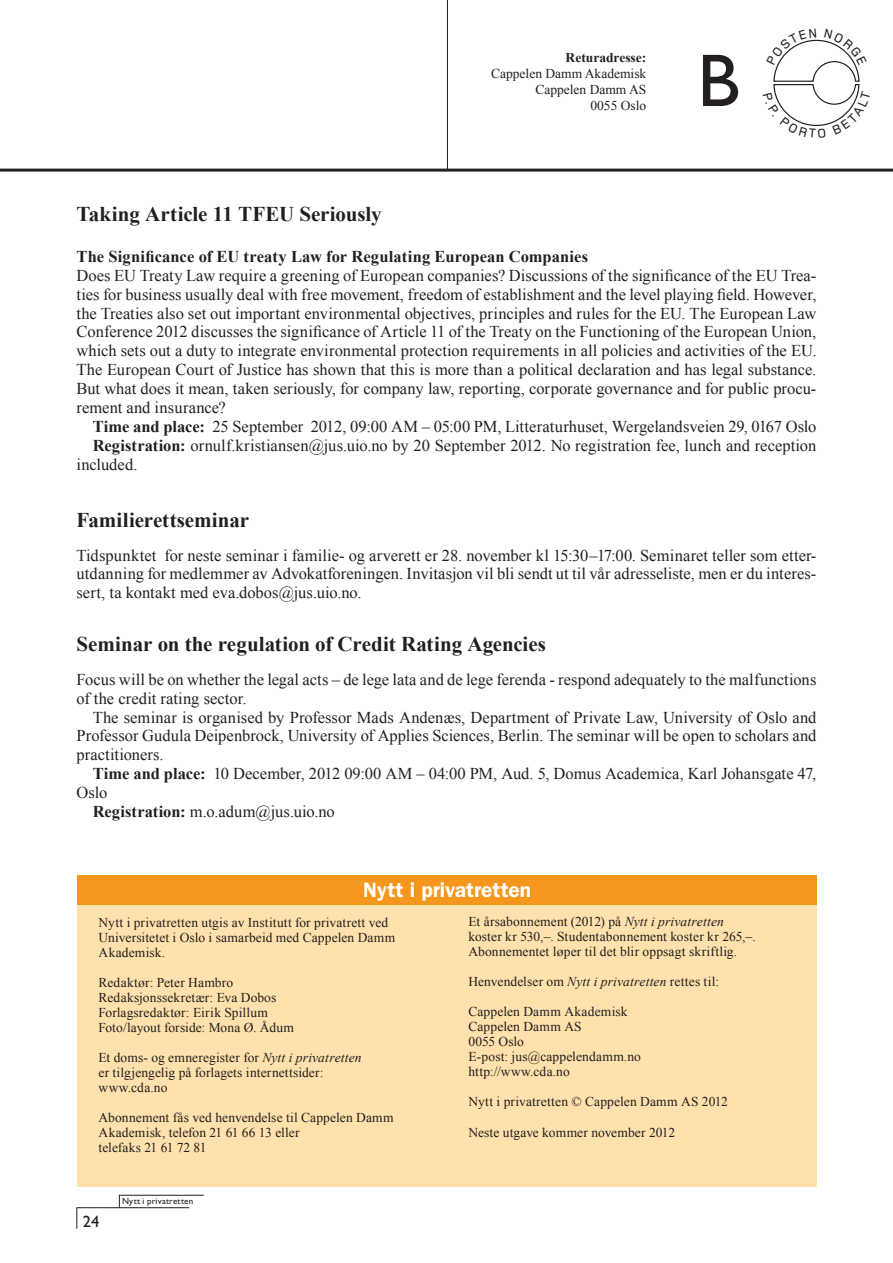
<style>
.page{position:relative;width:893px;height:1263px;background:#fff}
.page>*{position:absolute;margin:0;border:0;box-sizing:border-box;transform-origin:0 0}
.t1{font:75px "Gill Sans Std";color:#231f20}
.t2{font:700 21px "Times New Roman";letter-spacing:-.005em;color:#231f20}
.t3{font:600 21px "ITC Franklin Gothic Std";color:#fff}
.t4{font:16.5px/18.9px "Times New Roman";color:#231f20;text-align:justify}
.t5{font:700 16.5px "Times New Roman";letter-spacing:.005em;color:#231f20}
.t6{font:16.5px "Gill Sans Std";color:#231f20}
.t7{font:13.5px/15px "Times New Roman";letter-spacing:.01em;color:#231f20}
.t8{font:700 13.5px "Times New Roman";color:#231f20}
.t9{font:9px "Gill Sans Std";letter-spacing:.03em;color:#231f20}
.s1{font-weight:700}
.s2{font-style:italic}
</style>
<div class="page">
<svg style="left:76px;top:1195px;width:128px;height:34px"></svg>
<hr style="left:447px;top:0;width:1px;height:169px;background:#231f20">
<hr style="left:0;top:169px;width:893px;height:3px;background:#231f20">
<div style="left:77px;top:896px;width:740px;height:290px;background:#fee1ac"></div>
<div style="left:77px;top:875px;width:740px;height:29px;background:#f5971c"></div>
<svg style="left:773px;top:39px;width:87px;height:87px"></svg>
<p class="t8" style="left:566px;top:48px;width:82px">Returadresse:</p>
<p class="t7" style="left:491px;top:65px;width:157px;line-height:16.2px;text-align:right">Cappelen Damm Akademisk<br>Cappelen Damm AS<br>0055 Oslo</p>
<h1 class="t1" style="left:697px;top:38px;width:44px">B</h1>
<p class="t2" style="left:77px;top:199px;width:307px">Taking Article 11 TFEU Seriously</p>
<p class="t5" style="left:77px;top:245px;width:513px">The Significance of EU treaty Law for Regulating European Companies</p>
<p class="t4" style="left:77px;top:265px;width:741px">Does EU Treaty Law require a greening of European companies? Discussions of the significance of the EU Trea&shy;ties for business usually deal with free movement, freedom of establishment and the level playing field. However, the Treaties also set out important environmental objectives, principles and rules for the EU. The European Law Conference 2012 discusses the significance of Article 11 of the Treaty on the Functioning of the European Union, which sets out a duty to integrate environmental protection requirements in all policies and activities of the EU.<br>The European Court of Justice has shown that this is more than a political declaration and has legal substance.<br>But what does it mean, taken seriously, for company law, reporting, corporate governance and for public procu&shy;rement and insurance?</p>
<p class="t4" style="left:93px;top:417px;width:725px"><span class="s1">Time and place:</span> 25 September 2012, 09:00 AM – 05:00 PM, Litteraturhuset, Wergelandsveien 29, 0167 Oslo</p>
<p class="t4" style="left:93px;top:436px;width:725px"><span class="s1">Registration:</span> ornulf.kristiansen@jus.uio.no by 20 September 2012. No registration fee, lunch and reception</p>
<p class="t4" style="left:77px;top:454px;width:62px">included.</p>
<p class="t2" style="left:77px;top:505px;width:174px">Familierettseminar</p>
<p class="t4" style="left:77px;top:545px;width:741px">Tidspunktet for neste seminar i familie- og arverett er 28. november kl 15:30–17:00. Seminaret teller som etter&shy;utdanning for medlemmer av Advokatforeningen. Invitasjon vil bli sendt ut til vår adresseliste, men er du interes&shy;sert, ta kontakt med eva.dobos@jus.uio.no.</p>
<p class="t2" style="left:77px;top:630px;width:471px">Seminar on the regulation of Credit Rating Agencies</p>
<p class="t4" style="left:77px;top:669px;width:741px">Focus will be on whether the legal acts – de lege lata and de lege ferenda - respond adequately to the malfunctions of the credit rating sector.</p>
<p class="t4" style="left:77px;top:707px;width:741px;text-indent:16px">The seminar is organised by Professor Mads Andenæs, Department of Private Law, University of Oslo and Professor Gudula Deipenbrock, University of Applies Sciences, Berlin. The seminar will be open to scholars and practitioners.</p>
<p class="t4" style="left:93px;top:764px;width:725px"><span class="s1">Time and place:</span> 10 December, 2012 09:00 AM – 04:00 PM, Aud. 5, Domus Academica, Karl Johansgate 47,</p>
<p class="t4" style="left:77px;top:783px;width:32px">Oslo</p>
<p class="t4" style="left:93px;top:802px;width:244px"><span class="s1">Registration:</span> m.o.adum@jus.uio.no</p>
<p class="t3" style="left:363px;top:877px;width:169px">Nytt i privatretten</p>
<p class="t7" style="left:98px;top:914px;width:298px">Nytt i privatretten utgis av Institutt for privatrett ved<br>Universitetet i Oslo i samarbeid med Cappelen Damm<br>Akademisk.</p>
<p class="t7" style="left:98px;top:974px;width:197px">Redaktør: Peter Hambro<br>Redaksjonssekretær: Eva Dobos<br>Forlagsredaktør: Eirik Spillum<br>Foto/layout forside: Mona Ø. Ådum</p>
<p class="t7" style="left:98px;top:1049px;width:265px">Et doms- og emneregister for <span class="s2">Nytt i privatretten </span>er tilgjengelig på forlagets internettsider: www.cda.no</p>
<p class="t7" style="left:98px;top:1109px;width:297px">Abonnement fås ved henvendelse til Cappelen Damm<br>Akademisk, telefon 21 61 66 13 eller<br>telefaks 21 61 72 81</p>
<p class="t6" style="left:83px;top:1212px;width:18px">24</p>
<p class="t9" style="left:122px;top:1195px;width:73px">Nytt i privatretten</p>
<p class="t7" style="left:468px;top:914px;width:289px">Et årsabonnement (2012) på <span class="s2">Nytt i privatretten </span>koster kr 530,–. Studentabonnement koster kr 265,–.<br>Abonnementet løper til det blir oppsagt skriftlig.</p>
<p class="t7" style="left:468px;top:974px;width:252px">Henvendelser om <span class="s2">Nytt i privatretten</span> rettes til:</p>
<p class="t7" style="left:468px;top:1004px;width:174px">Cappelen Damm Akademisk<br>Cappelen Damm AS<br>0055 Oslo<br>E-post: jus@cappelendamm.no http://www.cda.no</p>
<p class="t7" style="left:468px;top:1094px;width:261px">Nytt i privatretten © Cappelen Damm AS 2012</p>
<p class="t7" style="left:468px;top:1124px;width:208px">Neste utgave kommer november 2012</p>
</div>
